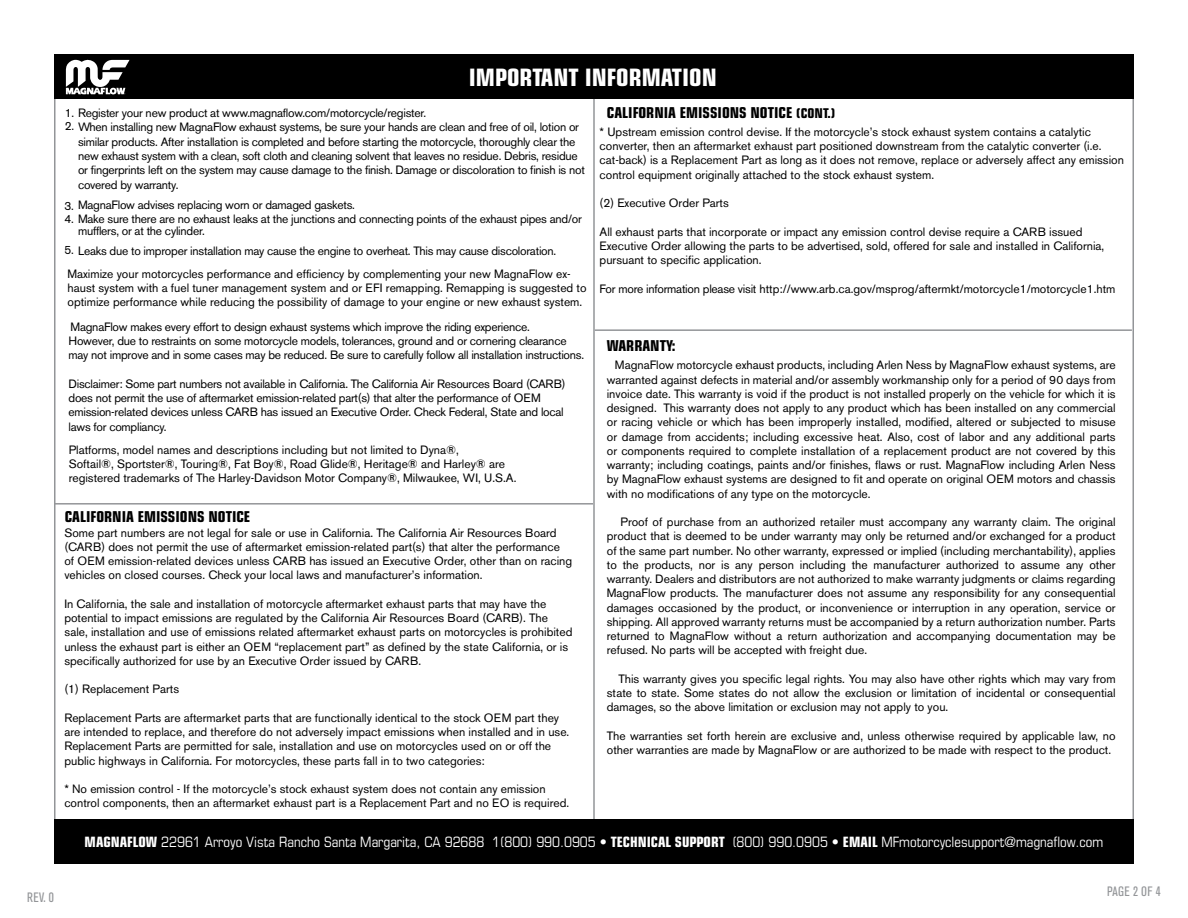
<style>
.page{position:relative;width:1188px;height:918px;background:#fff}
.page>*{position:absolute;margin:0;border:0;box-sizing:border-box;transform-origin:0 0}
.t1{font:700 condensed 24px "Eurostile LT Std";color:#fff}
.t2{font:700 condensed 15px "Eurostile LT Std";color:#000}
.t3{font:condensed 14.25px "Eurostile LT Std";color:#fff}
.t4{font:condensed 13.5px "Akzidenz Grotesk BE";letter-spacing:.02em;color:#939598}
.t5{font:12px/14.2px "Akzidenz Grotesk BE";color:#000}
.t6{font:12px/14.2px "Akzidenz Grotesk BE";letter-spacing:-.02em;color:#000}
.t7{font:11.85px "Akzidenz Grotesk BE";color:#000}
.s1{font-size:11.85px}
.s2{font-size:13.5px}
.s3{font-weight:700}
</style>
<div class="page">
<hr style="left:593px;top:54px;width:2px;height:810px;background:#939598">
<div style="left:55px;top:820px;width:1078px;height:43px;background:#000"></div>
<div style="left:54px;top:819px;width:1080px;height:45px;border:2px solid #000"></div>
<div style="left:55px;top:55px;width:1078px;height:43px;background:#000"></div>
<div style="left:54px;top:54px;width:1080px;height:45px;border:2px solid #000"></div>
<hr style="left:54px;top:503px;width:539px;height:2px;background:#939598">
<hr style="left:595px;top:329px;width:537px;height:2px;background:#939598">
<div style="left:62px;top:56px;width:71px;height:42px;background:#000"></div>
<svg style="left:66px;top:59px;width:64px;height:36px"></svg>
<h1 class="t1" style="left:469px;top:62px;width:250px">IMPORTANT INFORMATION</h1>
<p class="t6" style="left:78px;top:106px;width:508px;text-indent:-13px"><span class="s1">1.</span> Register your new product at www.magnaflow.com/motorcycle/register.<br>When installing new MagnaFlow exhaust systems, be sure your hands are clean and free of oil, lotion or similar products. After installation is completed and before starting the motorcycle, thoroughly clear the new exhaust system with a clean, soft cloth and cleaning solvent that leaves no residue. Debris, residue or fingerprints left on the system may cause damage to the finish. Damage or discoloration to finish is not covered by warranty.</p>
<p class="t6" style="left:64px;top:198px;width:292px"><span class="s1">3.</span> MagnaFlow advises replacing worn or damaged gaskets.</p>
<p class="t6" style="left:78px;top:214px;width:505px;line-height:11.2px;text-indent:-14px"><span class="s1">4.</span> Make sure there are no exhaust leaks at the junctions and connecting points of the exhaust pipes and/or mufflers, or at the cylinder.</p>
<p class="t6" style="left:64px;top:244px;width:493px"><span class="s1">5.</span> Leaks due to improper installation may cause the engine to overheat. This may cause discoloration.</p>
<p class="t7" style="left:65px;top:119px;width:11px">2.</p>
<p class="t5" style="left:68px;top:267px;width:521px">Maximize your motorcycles performance and efficiency by complementing your new MagnaFlow ex&shy;haust system with a fuel tuner management system and or EFI remapping. Remapping is suggested to optimize performance while reducing the possibility of damage to your engine or new exhaust system.</p>
<p class="t6" style="left:68px;top:320px;width:517px">MagnaFlow makes every effort to design exhaust systems which improve the riding experience.<br>However, due to restraints on some motorcycle models, tolerances, ground and or cornering clearance may not improve and in some cases may be reduced. Be sure to carefully follow all installation instructions.</p>
<p class="t6" style="left:68px;top:377px;width:499px">Disclaimer: Some part numbers not available in California. The California Air Resources Board (CARB) does not permit the use of aftermarket emission-related part(s) that alter the performance of OEM emission-related devices unless CARB has issued an Executive Order. Check Federal, State and local laws for compliancy.</p>
<p class="t5" style="left:69px;top:442px;width:449px">Platforms, model names and descriptions including but not limited to Dyna®,<br>Softail®, Sportster®, Touring®, Fat Boy®, Road Glide®, Heritage® and Harley® are registered trademarks of The Harley-Davidson Motor Company®, Milwaukee, WI, U.S.A.</p>
<p class="t2" style="left:65px;top:508px;width:187px">CALIFORNIA EMISSIONS NOTICE</p>
<p class="t5" style="left:64px;top:525px;width:509px">Some part numbers are not legal for sale or use in California. The California Air Resources Board (CARB) does not permit the use of aftermarket emission-related part(s) that alter the performance of OEM emission-related devices unless CARB has issued an Executive Order, other than on racing vehicles on closed courses. Check your local laws and manufacturer’s information.</p>
<p class="t5" style="left:64px;top:597px;width:510px">In California, the sale and installation of motorcycle aftermarket exhaust parts that may have the potential to impact emissions are regulated by the California Air Resources Board (CARB). The sale, installation and use of emissions related aftermarket exhaust parts on motorcycles is prohibited unless the exhaust part is either an OEM “replacement part” as defined by the state California, or is specifically authorized for use by an Executive Order issued by CARB.</p>
<p class="t5" style="left:64px;top:682px;width:116px">(1) Replacement Parts</p>
<p class="t5" style="left:64px;top:711px;width:507px">Replacement Parts are aftermarket parts that are functionally identical to the stock OEM part they are intended to replace, and therefore do not adversely impact emissions when installed and in use.<br>Replacement Parts are permitted for sale, installation and use on motorcycles used on or off the public highways in California. For motorcycles, these parts fall in to two categories:</p>
<p class="t5" style="left:64px;top:782px;width:506px">* No emission control - If the motorcycle’s stock exhaust system does not contain any emission control components, then an aftermarket exhaust part is a Replacement Part and no EO is required.</p>
<p class="t2" style="left:607px;top:104px;width:230px">CALIFORNIA EMISSIONS NOTICE <span class="s2">(CONT.)</span></p>
<p class="t5" style="left:600px;top:124px;width:526px">* Upstream emission control devise. If the motorcycle’s stock exhaust system contains a catalytic converter, then an aftermarket exhaust part positioned downstream from the catalytic converter (i.e. cat-back) is a Replacement Part as long as it does not remove, replace or adversely affect any emission control equipment originally attached to the stock exhaust system.</p>
<p class="t5" style="left:600px;top:196px;width:131px">(2) Executive Order Parts</p>
<p class="t5" style="left:600px;top:224px;width:506px">All exhaust parts that incorporate or impact any emission control devise require a CARB issued<br>Executive Order allowing the parts to be advertised, sold, offered for sale and installed in California, pursuant to specific application.</p>
<p class="t5" style="left:600px;top:281px;width:517px">For more information please visit http://www.arb.ca.gov/msprog/aftermkt/motorcycle1/motorcycle1.htm</p>
<p class="t2" style="left:607px;top:337px;width:70px">WARRANTY:</p>
<p class="t5" style="left:607px;top:358px;width:510px;text-align:justify;text-indent:8px">MagnaFlow motorcycle exhaust products, including Arlen Ness by MagnaFlow exhaust systems, are warranted against defects in material and/or assembly workmanship only for a period of 90 days from invoice date. This warranty is void if the product is not installed properly on the vehicle for which it is designed. This warranty does not apply to any product which has been installed on any commercial or racing vehicle or which has been improperly installed, modified, altered or subjected to misuse or damage from accidents; including excessive heat. Also, cost of labor and any additional parts or components required to complete installation of a replacement product are not covered by this warranty; including coatings, paints and/or finishes, flaws or rust. MagnaFlow including Arlen Ness by MagnaFlow exhaust systems are designed to fit and operate on original OEM motors and chassis with no modifications of any type on the motorcycle.</p>
<p class="t5" style="left:607px;top:515px;width:510px;text-align:justify;text-indent:14px">Proof of purchase from an authorized retailer must accompany any warranty claim. The original product that is deemed to be under warranty may only be returned and/or exchanged for a product of the same part number. No other warranty, expressed or implied (including merchantability), applies to the products, nor is any person including the manufacturer authorized to assume any other warranty. Dealers and distributors are not authorized to make warranty judgments or claims regarding MagnaFlow products. The manufacturer does not assume any responsibility for any consequential damages occasioned by the product, or inconvenience or interruption in any operation, service or shipping. All approved warranty returns must be accompanied by a return authorization number. Parts returned to MagnaFlow without a return authorization and accompanying documentation may be refused. No parts will be accepted with freight due.</p>
<p class="t5" style="left:607px;top:672px;width:510px;text-align:justify;text-indent:12px">This warranty gives you specific legal rights. You may also have other rights which may vary from state to state. Some states do not allow the exclusion or limitation of incidental or consequential damages, so the above limitation or exclusion may not apply to you.</p>
<p class="t5" style="left:607px;top:729px;width:510px">The warranties set forth herein are exclusive and, unless otherwise required by applicable law, no other warranties are made by MagnaFlow or are authorized to be made with respect to the product.</p>
<p class="t3" style="left:85px;top:833px;width:1020px"><span class="s3">MAGNAFLOW</span> 22961 Arroyo Vista Rancho Santa Margarita, CA 92688 1(800) 990.0905 • <span class="s3">TECHNICAL SUPPORT</span> (800) 990.0905 • <span class="s3">EMAIL</span> MFmotorcyclesupport@magnaflow.com</p>
<p class="t4" style="left:27px;top:890px;width:28px">REV. 0</p>
<p class="t4" style="left:1107px;top:884px;width:55px">PAGE 2 OF 4</p>
</div>
